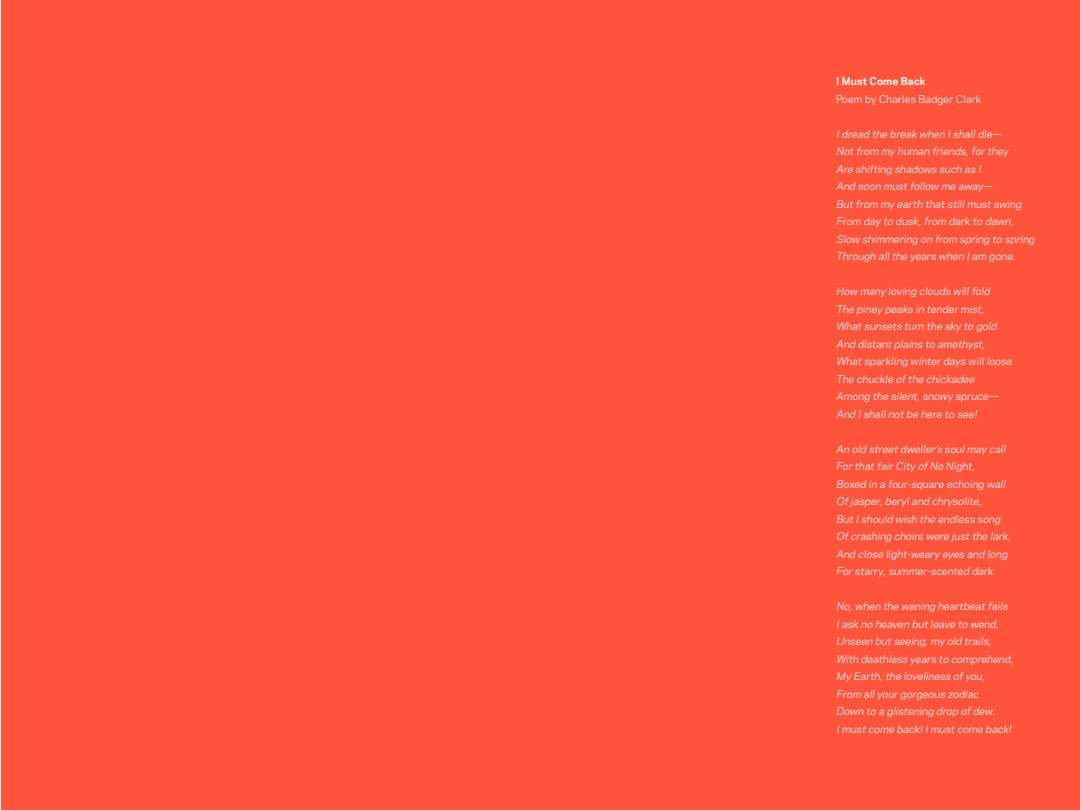
<style>
.page{position:relative;width:1080px;height:810px;background:#fff}
.page>*{position:absolute;margin:0;border:0;box-sizing:border-box;transform-origin:0 0}
.t1{font:italic 10px/17.5px "Galaxie Polaris";color:#fff}
.t2{font:10px "Galaxie Polaris";letter-spacing:.01em;color:#fff}
.t3{font:700 10px "Galaxie Polaris";letter-spacing:.01em;color:#fff}
</style>
<div class="page">
<div style="left:2px;top:0;width:1078px;height:810px;background:#fe543b"></div>
<p class="t3" style="left:836px;top:74px;width:91px">I Must Come Back</p>
<p class="t2" style="left:836px;top:91px;width:147px">Poem by Charles Badger Clark</p>
<p class="t1" style="left:836px;top:125px;width:202px">Idread the break when Ishalldie— Notfrom my human friends,forthey<br>Are shifting shadows such as I<br>And soon mustfollow me away— Butfrom my earth thatstillmustswing From day to dusk,from dark to dawn, Slow shimmering on from spring to spring Through allthe years when Iam gone.</p>
<p class="t1" style="left:836px;top:282px;width:180px">How many loving clouds willfold<br>The piney peaks in tendermist,<br>Whatsunsets turn the sky to gold<br>And distantplains to amethyst,<br>Whatsparkling winterdays willloose<br>The chuckle ofthe chickadee<br>Among the silent,snowy spruce—<br>And Ishallnotbe here to see!</p>
<p class="t1" style="left:836px;top:440px;width:179px">An old streetdweller’s soulmay call ForthatfairCity ofNo Night,<br>Boxed in a four-square echoing wall Ofjasper,beryland chrysolite, ButIshould wish the endless song Ofcrashing choirs were justthe lark, And close light-weary eyes and long Forstarry,summer-scented dark.</p>
<p class="t1" style="left:836px;top:597px;width:181px">No,when the waning heartbeatfails<br>Iask no heaven butleave to wend,<br>Unseen butseeing,my old trails,<br>With deathless years to comprehend,<br>My Earth,the loveliness ofyou,<br>From allyourgorgeous zodiac<br>Down to a glistening drop ofdew.<br>Imustcome back!Imustcome back!</p>
</div>
